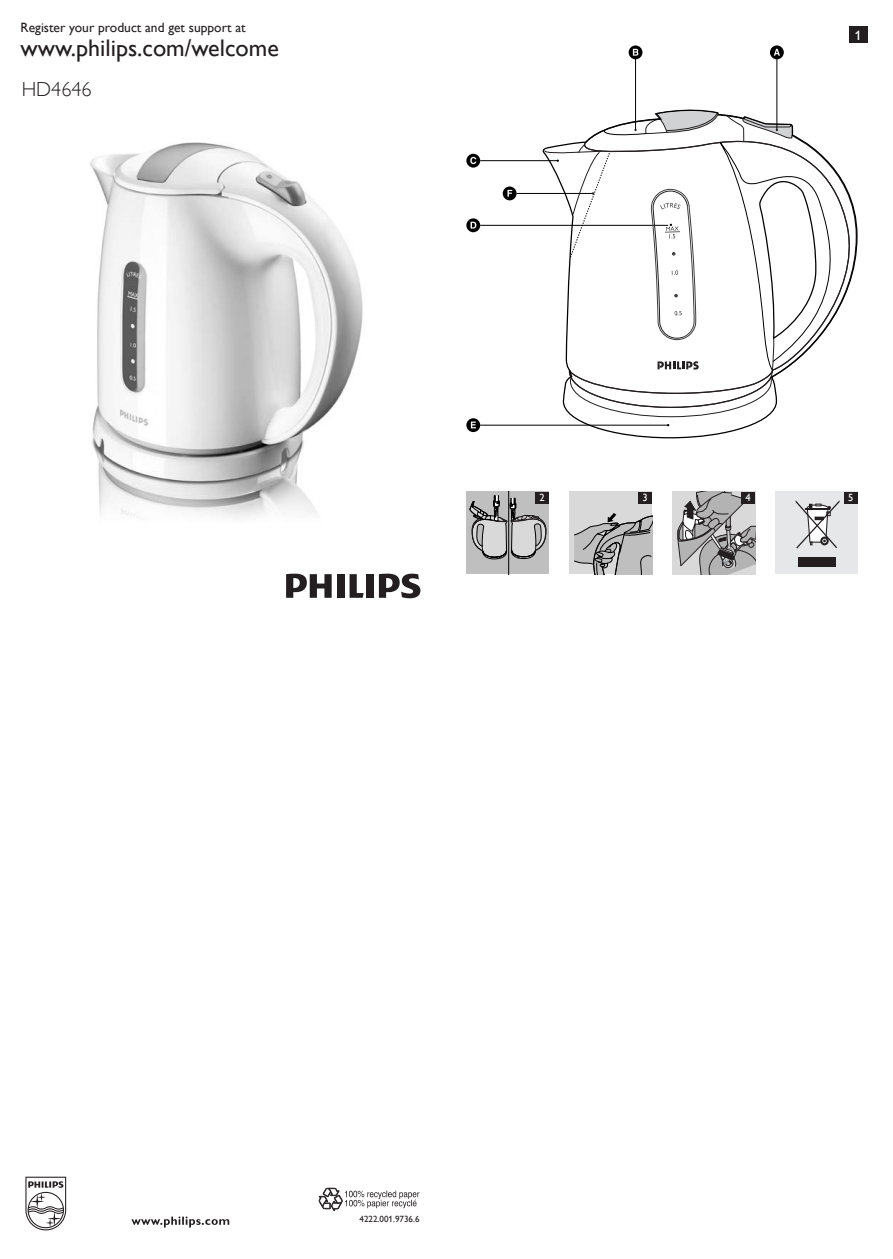
<style>
.page{position:relative;width:893px;height:1259px;background:#fff}
.page>*{position:absolute;margin:0;border:0;box-sizing:border-box;transform-origin:0 0}
.t1{font:24px "Gill Sans Alt One WGL";color:#231f20}
.t2{font:20.25px "Gill Sans Alt One WGL Light";color:#231f20}
.t3{font:13.5px "Gill Sans Alt One WGL";color:#231f20}
.t4{font:13.5px "Gill Sans Alt One WGL";color:#fff}
.t5{font:10.5px "Gill Sans Alt One WGL";color:#fff}
.t6{font:9px "Gill Sans Alt One WGL";color:#231f20}
</style>
<div class="page">
<svg style="left:350px;top:574px;width:14px;height:24px"></svg>
<div style="left:337px;top:574px;width:7px;height:24px;background:#231f20"></div>
<div style="left:366px;top:574px;width:7px;height:24px;background:#231f20"></div>
<svg style="left:379px;top:573px;width:41px;height:25px"></svg>
<svg style="left:286px;top:573px;width:46px;height:25px"></svg>
<svg style="left:25px;top:1176px;width:41px;height:54px"></svg>
<svg style="left:131px;top:1216px;width:98px;height:11px"></svg>
<svg style="left:319px;top:1187px;width:100px;height:24px"></svg>
<img style="left:90px;top:142px;width:273px;height:375px">
<div style="left:849px;top:27px;width:18px;height:16px;background:#231f20"></div>
<svg style="left:542px;top:124px;width:316px;height:314px"></svg>
<hr style="left:777px;top:52px;width:1px;height:78px;background:#000">
<div style="left:770px;top:45px;width:14px;height:14px;background:#000;border-radius:50%"></div>
<svg style="left:774px;top:49px;width:6px;height:7px"></svg>
<hr style="left:635px;top:52px;width:1px;height:78px;background:#000">
<svg style="left:629px;top:45px;width:13px;height:14px"></svg>
<svg style="left:633px;top:49px;width:5px;height:7px"></svg>
<hr style="left:480px;top:160px;width:78px;height:1px;background:#000">
<svg style="left:466px;top:154px;width:14px;height:14px"></svg>
<svg style="left:470px;top:157px;width:6px;height:7px"></svg>
<hr style="left:480px;top:225px;width:188px;height:1px;background:#000">
<svg style="left:466px;top:218px;width:14px;height:14px"></svg>
<svg style="left:471px;top:222px;width:5px;height:7px"></svg>
<hr style="left:480px;top:425px;width:188px;height:1px;background:#000">
<svg style="left:466px;top:418px;width:14px;height:14px"></svg>
<svg style="left:471px;top:421px;width:5px;height:7px"></svg>
<hr style="left:517px;top:193px;width:77px;height:1px;background:#000">
<svg style="left:503px;top:186px;width:14px;height:14px"></svg>
<svg style="left:507px;top:190px;width:5px;height:7px"></svg>
<svg style="left:544px;top:107px;width:248px;height:329px"></svg>
<div style="left:467px;top:492px;width:82px;height:82px;background:#bfbfbf"></div>
<hr style="left:508px;top:492px;width:1px;height:82px;background:#000">
<svg style="left:469px;top:492px;width:78px;height:68px"></svg>
<div style="left:535px;top:492px;width:14px;height:11px;background:#231f20"></div>
<div style="left:570px;top:492px;width:82px;height:82px;background:#d9d9d9"></div>
<svg style="left:574px;top:513px;width:78px;height:61px"></svg>
<div style="left:638px;top:492px;width:14px;height:11px;background:#231f20"></div>
<div style="left:672px;top:491px;width:83px;height:83px;background:#d9d9d9"></div>
<svg style="left:677px;top:492px;width:78px;height:82px"></svg>
<div style="left:741px;top:492px;width:14px;height:11px;background:#231f20"></div>
<div style="left:775px;top:492px;width:83px;height:82px;background:#e6e7e9"></div>
<div style="left:798px;top:557px;width:38px;height:9px;background:#231f20"></div>
<svg style="left:796px;top:500px;width:43px;height:48px"></svg>
<div style="left:844px;top:492px;width:14px;height:11px;background:#231f20"></div>
<p class="t3" style="left:21px;top:19px;width:227px">Register your product and get support at</p>
<h1 class="t1" style="left:21px;top:32px;width:260px">www.philips.com/welcome</h1>
<h2 class="t2" style="left:22px;top:76px;width:72px">HD4646</h2>
<p class="t4" style="left:855px;top:26px;width:8px">1</p>
<p class="t5" style="left:540px;top:490px;width:7px">2</p>
<p class="t5" style="left:642px;top:490px;width:7px">3</p>
<p class="t5" style="left:745px;top:490px;width:7px">4</p>
<p class="t5" style="left:848px;top:490px;width:7px">5</p>
<p class="t6" style="left:360px;top:1212px;width:61px">4222.001.9736.6</p>
</div>
